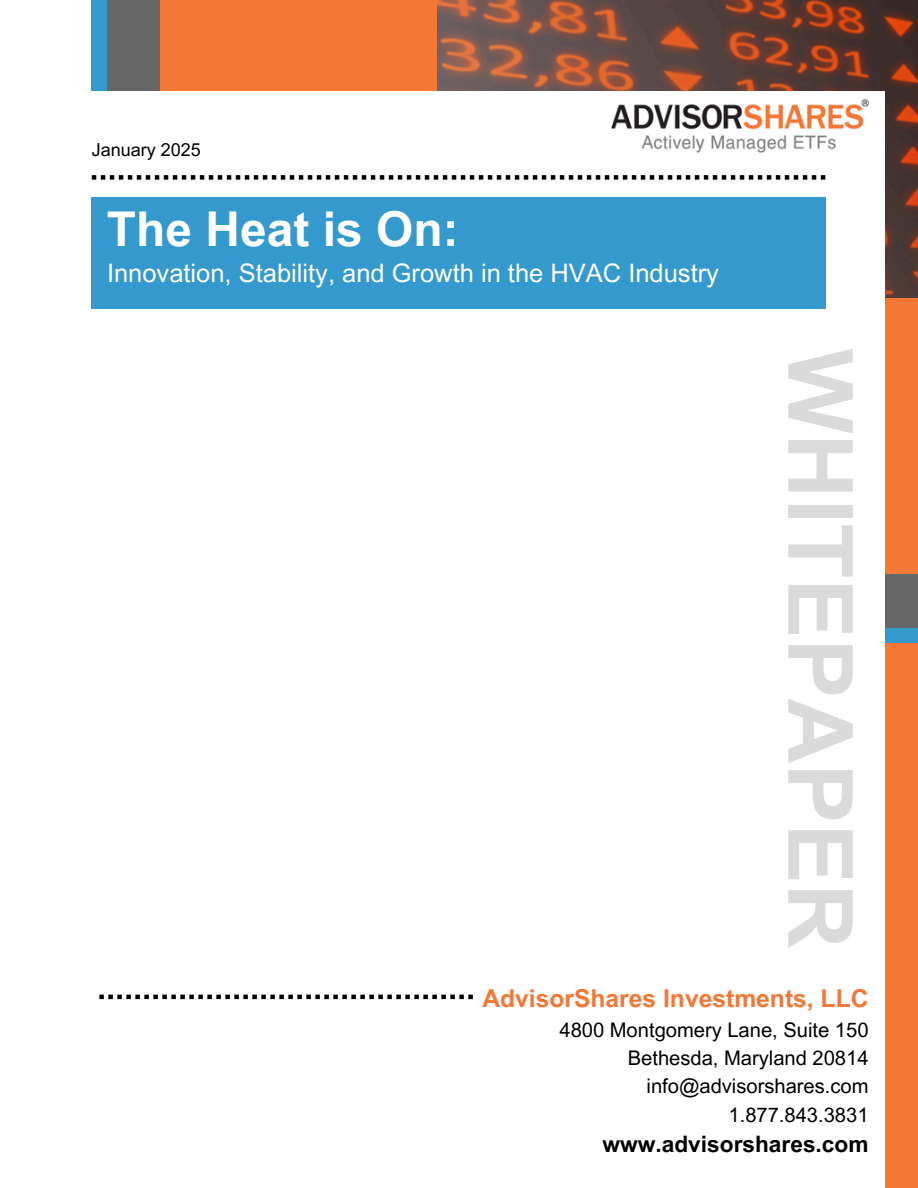
<style>
.page{position:relative;width:918px;height:1188px;background:#fff}
.page>*{position:absolute;margin:0;border:0;box-sizing:border-box;transform-origin:0 0}
.t1{font:700 90px "Arial MT Pro";color:#dadada}
.t2{font:700 48px "Arial MT Pro";color:#fff}
.t3{font:25.5px "Arial MT Pro";color:#fff}
.t4{font:700 24.6px "Arial MT Pro";color:#f47735}
.t5{font:700 22.65px "Arial MT Pro";color:#000}
.t6{font:20.1px/28.2px "Arial MT Pro";color:#000;text-align:right}
.t7{font:18px "Arial MT Pro";color:#000}
</style>
<div class="page">
<img style="left:436px;top:0;width:482px;height:298px">
<div style="left:160px;top:0;width:276px;height:92px;background:#f47735"></div>
<div style="left:92px;top:0;width:68px;height:92px;background:#666"></div>
<div style="left:884px;top:298px;width:34px;height:890px;background:#f47735"></div>
<div style="left:92px;top:0;width:15px;height:92px;background:#3499cc"></div>
<div style="left:884px;top:628px;width:34px;height:15px;background:#3499cc"></div>
<div style="left:884px;top:575px;width:34px;height:53px;background:#666"></div>
<div style="left:58px;top:91px;width:826px;height:1097px;background:#fff"></div>
<svg style="left:92px;top:175px;width:733px;height:5px"></svg>
<div style="left:92px;top:198px;width:734px;height:111px;background:#3499cc"></div>
<svg style="left:99px;top:995px;width:374px;height:4px"></svg>
<img style="left:611px;top:100px;width:258px;height:53px">
<p class="t7" style="left:92px;top:143px;width:111px">January 2025</p>
<p class="t2" style="left:107px;top:211px;width:353px">The Heat is On:</p>
<p class="t3" style="left:107px;top:263px;width:614px">Innovation, Stability, and Growth in the HVAC Industry</p>
<h2 class="t1" style="left:854px;top:349px;width:602px;rotate:90deg">WHITEPAPER</h2>
<p class="t4" style="left:482px;top:989px;width:388px">AdvisorShares Investments, LLC</p>
<p class="t6" style="left:559px;top:1019px;width:311px">4800 Montgomery Lane, Suite 150<br>Bethesda, Maryland 20814 info@advisorshares.com<br>1.877.843.3831</p>
<p class="t5" style="left:603px;top:1136px;width:267px">www.advisorshares.com</p>
</div>
